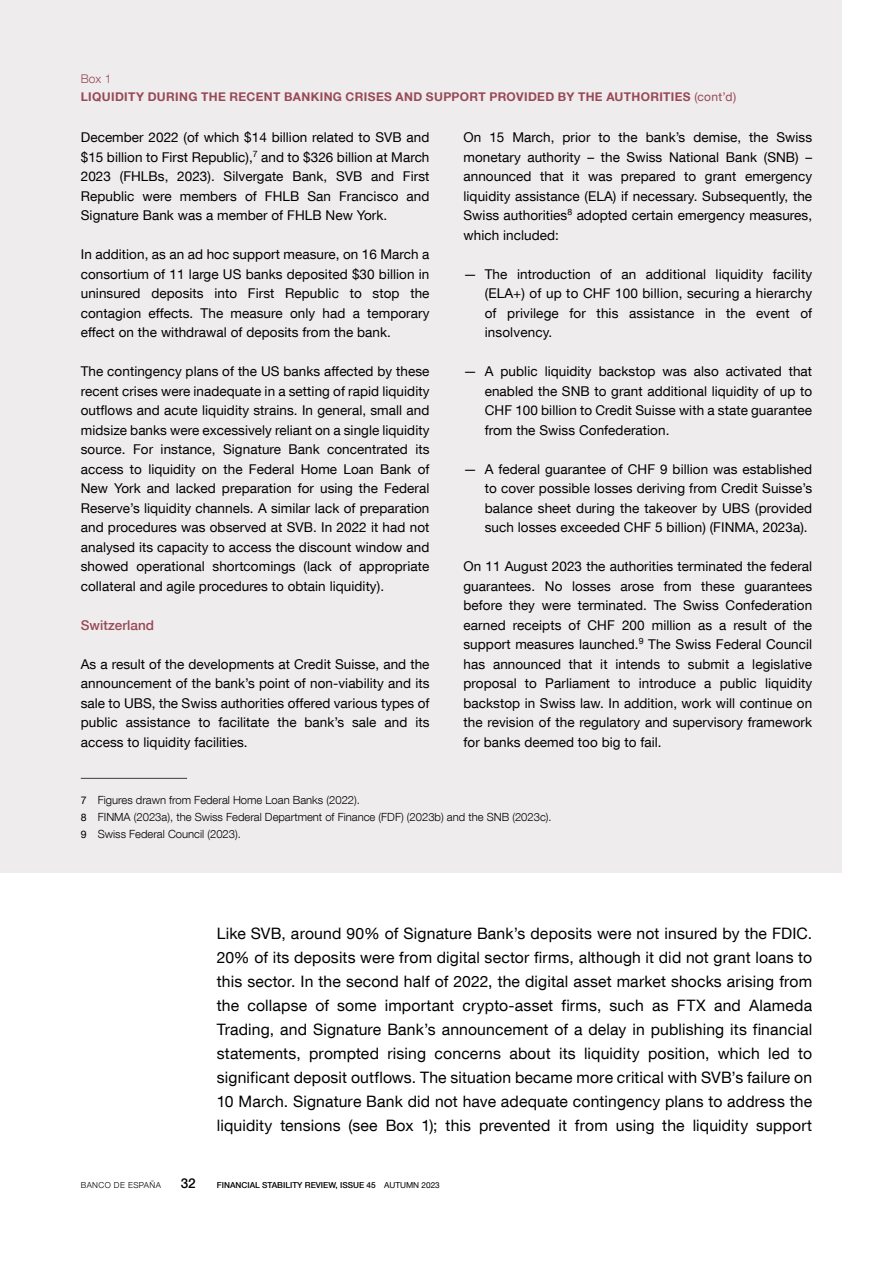
<style>
.page{position:relative;width:893px;height:1263px;background:#fff}
.page>*{position:absolute;margin:0;border:0;box-sizing:border-box;transform-origin:0 0}
.Texto_Apartados{font:15.75px/24px "Bd E Neue Helvetica";letter-spacing:.01em;color:#000;text-align:justify}
.Recuadro_texto{font:13.5px/19.5px "Bd E Neue Helvetica";letter-spacing:.005em;color:#000;text-align:justify}
.Recuadro_texto_apartado{font:13.5px/19.5px "Bd E Neue Helvetica";letter-spacing:.005em;color:#000;text-align:justify}
.Recuadro_Ladillo_rango_1{font:500 13.5px "Bd E Neue Helvetica";letter-spacing:.005em;color:#984856}
.t1{font:500 13.5px "Bd E Neue Helvetica";color:#000}
.Recuadro_título{font:700 12px "Bd E Neue Helvetica";letter-spacing:.03em;color:#984856}
.Recuadro_número{font:300 12px "Bd E Neue Helvetica";color:#984856}
.Recuadro_citas_1{font:300 11.25px "Bd E Neue Helvetica";color:#000}
.t2{font:500 8.25px "Bd E Neue Helvetica";color:#000}
.t3{font:300 8.25px "Bd E Neue Helvetica";letter-spacing:.05em;color:#000}
.s1{font-weight:400}
.s2{font-weight:400;font-size:10.5px}
</style>
<div class="page">
<div style="left:0;top:0;width:842px;height:872px;background:#efeced"></div>
<hr style="left:81px;top:778px;width:106px;height:1px;background:#3c3c3b">
<p class="Recuadro_número" style="left:81px;top:72px;width:32px">Box 1</p>
<h4 class="Recuadro_título" style="left:81px;top:89px;width:657px">LIQUIDITY DURING THE RECENT BANKING CRISES AND SUPPORT PROVIDED BY THE AUTHORITIES <span class="s1">(cont’d)</span></h4>
<p class="Recuadro_título" style="left:81px;top:90px;width:121px">TÍTULO REC ADRO</p>
<p class="Recuadro_texto" style="left:81px;top:128px;width:350px">December 2022 (of which $14 billion related to SVB and $15 billion to First Republic),<sup>7</sup> and to $326 billion at March 2023 (FHLBs, 2023). Silvergate Bank, SVB and First Republic were members of FHLB San Francisco and Signature Bank was a member of FHLB New York.</p>
<p class="Recuadro_texto" style="left:81px;top:245px;width:350px">In addition, as an ad hoc support measure, on 16 March a consortium of 11 large US banks deposited $30 billion in uninsured deposits into First Republic to stop the contagion effects. The measure only had a temporary effect on the withdrawal of deposits from the bank.</p>
<p class="Recuadro_texto" style="left:81px;top:362px;width:350px">The contingency plans of the US banks affected by these recent crises were inadequate in a setting of rapid liquidity outflows and acute liquidity strains. In general, small and midsize banks were excessively reliant on a single liquidity source. For instance, Signature Bank concentrated its access to liquidity on the Federal Home Loan Bank of New York and lacked preparation for using the Federal Reserve’s liquidity channels. A similar lack of preparation and procedures was observed at SVB. In 2022 it had not analysed its capacity to access the discount window and showed operational shortcomings (lack of appropriate collateral and agile procedures to obtain liquidity).</p>
<h5 class="Recuadro_Ladillo_rango_1" style="left:81px;top:617px;width:75px">Switzerland</h5>
<p class="Recuadro_texto" style="left:81px;top:654px;width:350px">As a result of the developments at Credit Suisse, and the announcement of the bank’s point of non-viability and its sale to UBS, the Swiss authorities offered various types of public assistance to facilitate the bank’s sale and its access to liquidity facilities.</p>
<p class="Recuadro_texto" style="left:463px;top:128px;width:350px">On 15 March, prior to the bank’s demise, the Swiss monetary authority – the Swiss National Bank (SNB) – announced that it was prepared to grant emergency liquidity assistance (ELA) if necessary. Subsequently, the Swiss authorities<sup>8</sup> adopted certain emergency measures, which included:</p>
<p class="Recuadro_texto_apartado" style="left:485px;top:264px;width:329px;text-indent:-21px">— The introduction of an additional liquidity facility (ELA+) of up to CHF 100 billion, securing a hierarchy of privilege for this assistance in the event of insolvency.</p>
<p class="Recuadro_texto_apartado" style="left:485px;top:362px;width:329px;text-indent:-21px">— A public liquidity backstop was also activated that enabled the SNB to grant additional liquidity of up to CHF 100 billion to Credit Suisse with a state guarantee from the Swiss Confederation.</p>
<p class="Recuadro_texto_apartado" style="left:485px;top:459px;width:329px;text-indent:-21px">— A federal guarantee of CHF 9 billion was established to cover possible losses deriving from Credit Suisse’s balance sheet during the takeover by UBS (provided such losses exceeded CHF 5 billion) (FINMA, 2023a).</p>
<p class="Recuadro_texto" style="left:463px;top:557px;width:350px">On 11 August 2023 the authorities terminated the federal guarantees. No losses arose from these guarantees before they were terminated. The Swiss Confederation earned receipts of CHF 200 million as a result of the support measures launched.<sup>9</sup> The Swiss Federal Council has announced that it intends to submit a legislative proposal to Parliament to introduce a public liquidity backstop in Swiss law. In addition, work will continue on the revision of the regulatory and supervisory framework for banks deemed too big to fail.</p>
<p class="Recuadro_citas_1" style="left:81px;top:793px;width:281px"><span class="s2">7</span> Figures drawn from Federal Home Loan Banks (2022).</p>
<p class="Recuadro_citas_1" style="left:81px;top:810px;width:472px"><span class="s2">8</span> FINMA (2023a), the Swiss Federal Department of Finance (FDF) (2023b) and the SNB (2023c).</p>
<p class="Recuadro_citas_1" style="left:81px;top:827px;width:162px"><span class="s2">9</span> Swiss Federal Council (2023).</p>
<p class="Texto_Apartados" style="left:217px;top:921px;width:597px">Like SVB, around 90% of Signature Bank’s deposits were not insured by the FDIC.<br>20% of its deposits were from digital sector firms, although it did not grant loans to this sector. In the second half of 2022, the digital asset market shocks arising from the collapse of some important crypto-asset firms, such as FTX and Alameda Trading, and Signature Bank’s announcement of a delay in publishing its financial statements, prompted rising concerns about its liquidity position, which led to significant deposit outflows. The situation became more critical with SVB’s failure on 10 March. Signature Bank did not have adequate contingency plans to address the liquidity tensions (see Box 1); this prevented it from using the liquidity support</p>
<p class="t3" style="left:81px;top:1180px;width:82px">BANCO DE ESPAÑA</p>
<p class="t1" style="left:181px;top:1175px;width:16px">32</p>
<p class="t2" style="left:217px;top:1180px;width:224px">FINANCIAL STABILITY REVIEW, ISSUE 45 <span class="s1">AUTUMN 2023</span></p>
</div>
